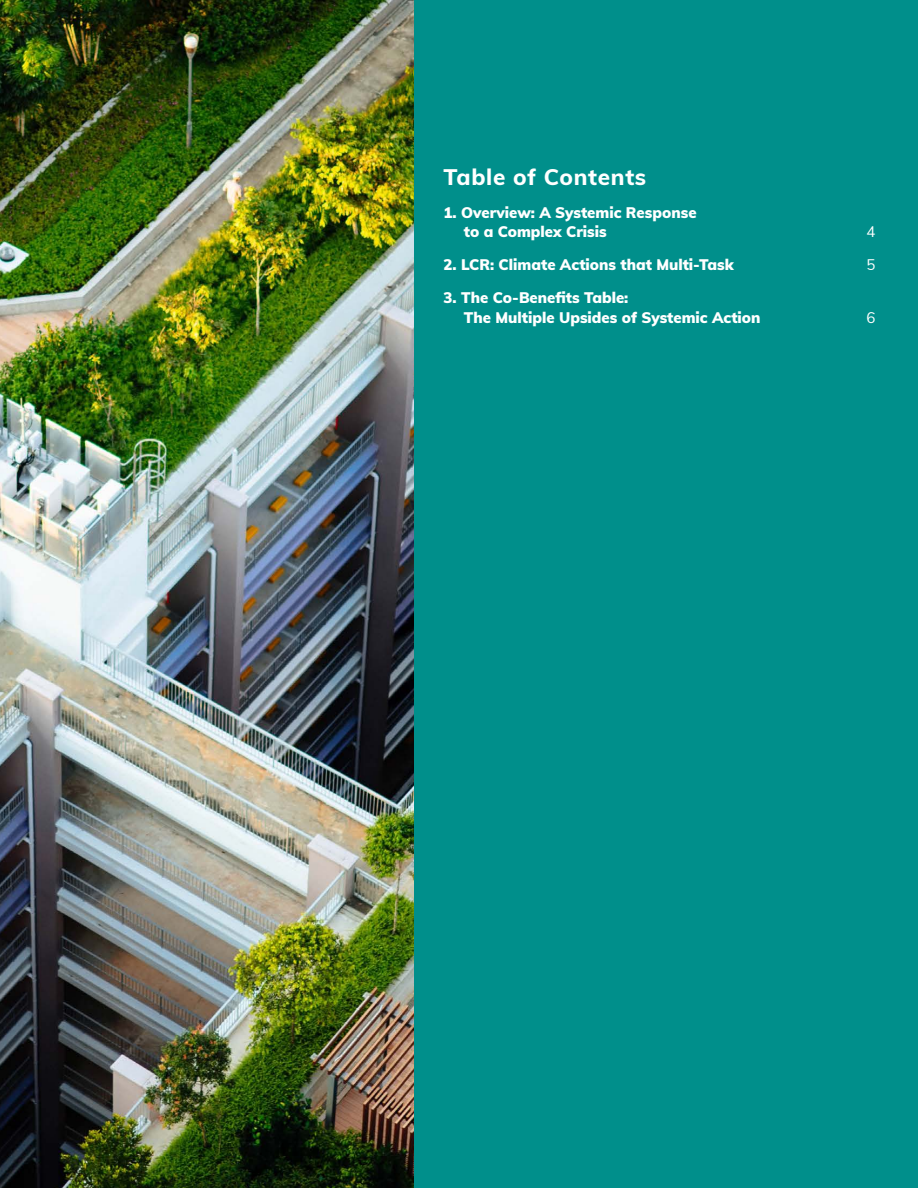
<style>
.page{position:relative;width:918px;height:1188px;background:#fff}
.page>*{position:absolute;margin:0;border:0;box-sizing:border-box;transform-origin:0 0}
.t1{font:800 22.5px "Muli";letter-spacing:.03em;color:#fff}
.t2{font:900 15px/19.5px "Muli";color:#fff}
.t3{font:15px "Muli";color:#fff}
</style>
<div class="page">
<img style="left:0;top:0;width:415px;height:1188px">
<div style="left:415px;top:0;width:503px;height:1188px;background:#008f8b"></div>
<h1 class="t1" style="left:444px;top:160px;width:204px">Table of Contents</h1>
<p class="t2" style="left:464px;top:202px;width:234px;text-indent:-20px">1. Overview: A Systemic Response to a Complex Crisis</p>
<p class="t3" style="left:867px;top:221px;width:10px">4</p>
<p class="t2" style="left:444px;top:254px;width:292px">2. LCR: Climate Actions that Multi-Task</p>
<p class="t3" style="left:867px;top:254px;width:10px">5</p>
<p class="t2" style="left:464px;top:287px;width:298px;text-indent:-20px">3. The Co-Benefits Table:<br>The Multiple Upsides of Systemic Action</p>
<p class="t3" style="left:867px;top:306px;width:10px">6</p>
</div>
